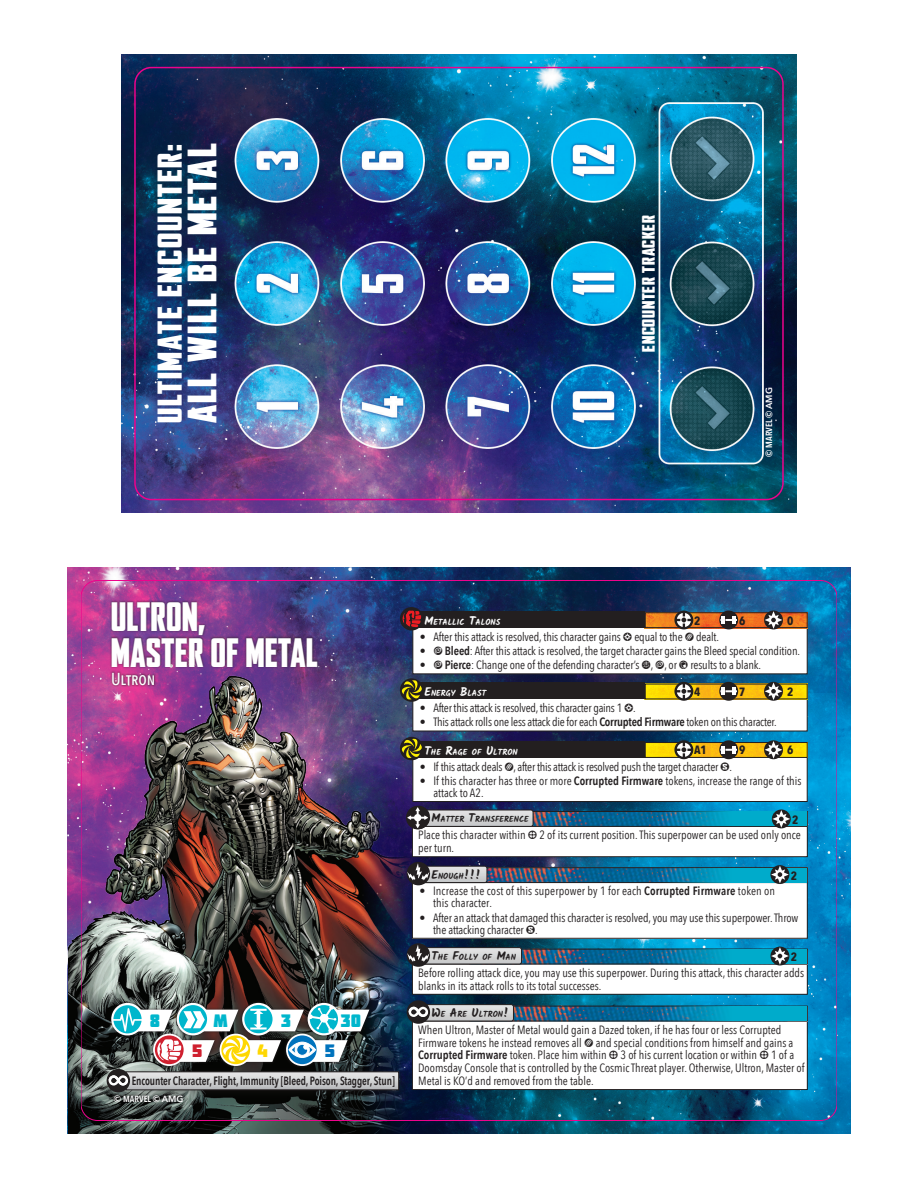
<style>
.page{position:relative;width:918px;height:1188px;background:#fff}
.page>*{position:absolute;margin:0;border:0;box-sizing:border-box;transform-origin:0 0}
.t1{font:900 condensed 37.5px/36px "Agency FB";letter-spacing:.02em;color:#fff}
.t2{font:900 condensed 37.5px "Agency FB";letter-spacing:.05em;color:#fff;scale:1.2 1}
.t3{font:900 condensed 31.5px "Agency FB";letter-spacing:.05em;color:#fff;scale:1.2 1}
.t4{font:18px "Molot";color:#00b6cc}
.t5{font:18px "Molot";color:#cf202f}
.t6{font:18px "Molot";color:#fed702}
.t7{font:18px "Molot";color:#0073bd}
.t8{font:500 17.25px "Avenir Next Condensed";color:#fff}
.t9{font:900 condensed 16.5px "Agency FB";letter-spacing:.04em;color:#fff;scale:1.2 1}
.t10{font:12px/12.8px "Avenir Next Condensed";color:#231f20}
.t11{font:12px "Avenir Next Condensed";letter-spacing:-.02em;color:#231f20}
.t12{font:600 12px "Avenir Next Condensed";letter-spacing:-.01em;color:#231f20;scale:.88 1}
.t13{font:700 12px "Avenir Next Condensed";color:#231f20}
.t14{font:600 9px "Avenir Next Condensed";color:#fff}
.t15{font:700 8.4px "Kalam";color:#231f20}
.t16{font:700 8.4px "Kalam";color:#fff}
.s1{font-family:"Avenir Next"}
.s2{font-size:12px}
.s3{font-family:"Infinity Crisis"}
.s4{font-weight:600}
</style>
<div class="page">
<img style="left:122px;top:54px;width:674px;height:459px">
<div style="left:134px;top:67px;width:650px;height:433px;border:2px solid #ed028c;border-radius:16px"></div>
<img style="left:68px;top:567px;width:782px;height:567px">
<img style="left:68px;top:629px;width:353px;height:505px">
<div style="left:120px;top:1065px;width:290px;height:36px;background:#231f20;opacity:.4"></div>
<svg style="left:107px;top:1069px;width:23px;height:23px"></svg>
<svg style="left:109px;top:1071px;width:290px;height:20px;background:#b1b1b2"></svg>
<div style="left:412px;top:1006px;width:395px;height:84px;background:#fff"></div>
<div style="left:412px;top:1006px;width:396px;height:84px;border:1px solid #231f20"></div>
<img style="left:514px;top:1008px;width:146px;height:11px">
<div style="left:412px;top:1006px;width:396px;height:15px;border:1px solid #231f20"></div>
<div style="left:420px;top:1004px;width:94px;height:17px;border:1px solid #231f20;border-radius:2px"></div>
<div style="left:407px;top:1000px;width:23px;height:24px;background:#231f20;border-radius:50%"></div>
<svg style="left:409px;top:1005px;width:104px;height:16px;background:#bdbdbe"></svg>
<svg style="left:660px;top:1006px;width:147px;height:15px;background:#0399bd"></svg>
<div style="left:412px;top:949px;width:395px;height:45px;background:#fff"></div>
<div style="left:412px;top:949px;width:396px;height:46px;border:1px solid #231f20"></div>
<img style="left:522px;top:951px;width:138px;height:11px">
<div style="left:412px;top:949px;width:396px;height:15px;border:1px solid #231f20"></div>
<svg style="left:407px;top:943px;width:23px;height:24px"></svg>
<svg style="left:407px;top:945px;width:115px;height:19px;background:#9b9ea2"></svg>
<svg style="left:660px;top:949px;width:147px;height:15px;background:#0496bb"></svg>
<svg style="left:771px;top:947px;width:18px;height:18px"></svg>
<div style="left:412px;top:868px;width:395px;height:70px;background:#fff"></div>
<div style="left:412px;top:868px;width:396px;height:71px;border:1px solid #231f20"></div>
<img style="left:487px;top:869px;width:173px;height:12px">
<div style="left:412px;top:867px;width:396px;height:16px;border:1px solid #231f20"></div>
<svg style="left:660px;top:868px;width:147px;height:14px;background:#0498bd"></svg>
<svg style="left:770px;top:865px;width:19px;height:19px"></svg>
<svg style="left:771px;top:866px;width:18px;height:17px"></svg>
<div style="left:407px;top:862px;width:23px;height:23px;background:#231f20;border-radius:50%"></div>
<svg style="left:407px;top:863px;width:80px;height:20px"></svg>
<div style="left:412px;top:812px;width:395px;height:45px;background:#fff"></div>
<div style="left:412px;top:811px;width:396px;height:46px;border:1px solid #231f20"></div>
<div style="left:407px;top:806px;width:23px;height:23px;background:#302c2d;border-radius:50%"></div>
<div style="left:406px;top:806px;width:23px;height:23px;background:#231f20;border-radius:50%"></div>
<svg style="left:400px;top:738px;width:408px;height:90px"></svg>
<svg style="left:400px;top:607px;width:23px;height:24px"></svg>
<svg style="left:400px;top:610px;width:408px;height:122px"></svg>
<div style="left:109px;top:1000px;width:66px;height:38px;background:#231f20;opacity:.75"></div>
<svg style="left:111px;top:1003px;width:33px;height:32px"></svg>
<div style="left:305px;top:1000px;width:67px;height:38px;background:#231f20;opacity:.75"></div>
<div style="left:308px;top:1003px;width:32px;height:32px;background:#fff;border-radius:50%"></div>
<div style="left:174px;top:1000px;width:67px;height:38px;background:#231f20;opacity:.75"></div>
<div style="left:177px;top:1003px;width:32px;height:32px;background:#fff;border-radius:50%"></div>
<div style="left:240px;top:1000px;width:66px;height:38px;background:#231f20;opacity:.75"></div>
<svg style="left:242px;top:1003px;width:33px;height:32px"></svg>
<div style="left:217px;top:1031px;width:66px;height:37px;background:#231f20;opacity:.75"></div>
<div style="left:220px;top:1034px;width:32px;height:32px;border:2px solid #fff;border-radius:50%"></div>
<div style="left:151px;top:1031px;width:66px;height:37px;background:#231f20;opacity:.75"></div>
<div style="left:153px;top:1034px;width:32px;height:32px;border:2px solid #fff;border-radius:50%"></div>
<div style="left:284px;top:1031px;width:66px;height:37px;background:#231f20;opacity:.75"></div>
<div style="left:286px;top:1034px;width:32px;height:32px;border:2px solid #fff;border-radius:50%"></div>
<svg style="left:113px;top:1005px;width:256px;height:58px"></svg>
<div style="left:110px;top:600px;width:210px;height:68px;background:#231f20;opacity:.51"></div>
<div style="left:110px;top:670px;width:46px;height:17px;background:#231f20;opacity:.51"></div>
<div style="left:112px;top:1093px;width:74px;height:11px;background:#231f20;opacity:.75"></div>
<h2 class="t3" style="left:153px;top:423px;width:234px;rotate:-90deg">ULTIMATE ENCOUNTER:</h2>
<h1 class="t2" style="left:182px;top:423px;width:235px;rotate:-90deg">ALL WILL BE METAL</h1>
<h3 class="t9" style="left:639px;top:352px;width:115px;rotate:-90deg">ENCOUNTER TRACKER</h3>
<p class="t14" style="left:761px;top:457px;width:71px;rotate:-90deg"><span class="s1">©</span> MARVEL <span class="s1">© AMG</span></p>
<h1 class="t1" style="left:111px;top:599px;width:208px">ULTRON,<br>MASTER OF METAL</h1>
<h3 class="t8" style="left:111px;top:668px;width:46px">Ultron</h3>
<h3 class="t4" style="left:150px;top:1010px;width:12px">8</h3>
<h3 class="t4" style="left:213px;top:1010px;width:16px">m</h3>
<h3 class="t4" style="left:281px;top:1010px;width:11px">3</h3>
<h3 class="t4" style="left:341px;top:1010px;width:22px">30</h3>
<h3 class="t5" style="left:192px;top:1040px;width:12px">5</h3>
<h3 class="t6" style="left:257px;top:1040px;width:12px">4</h3>
<h3 class="t7" style="left:325px;top:1040px;width:12px">5</h3>
<p class="t12" style="left:132px;top:1071px;width:301px">Encounter Character, Flight, Immunity [Bleed, Poison, Stagger, Stun]</p>
<p class="t14" style="left:114px;top:1091px;width:71px"><span class="s1">©</span> MARVEL <span class="s1">© AMG</span></p>
<p class="t16" style="left:424px;top:617px;width:77px"><span class="s2">M</span>ETALLIC <span class="s2">T</span>ALONS</p>
<p class="t13" style="left:694px;top:613px;width:8px">2</p>
<p class="t13" style="left:739px;top:613px;width:8px">6</p>
<p class="t13" style="left:787px;top:613px;width:8px">0</p>
<p class="t10" style="left:420px;top:630px;width:301px">• After this attack is resolved, this character gains <span class="s3">g</span> equal to the <span class="s3">j</span> dealt.</p>
<p class="t10" style="left:420px;top:644px;width:382px">• <span class="s3">l</span> <span class="s4">Bleed</span>: After this attack is resolved, the target character gains the Bleed special condition.</p>
<p class="t10" style="left:420px;top:658px;width:343px">• <span class="s3">l</span> <span class="s4">Pierce</span>: Change one of the defending character’s <span class="s3">p</span>, <span class="s3">l</span>, or <span class="s3">n</span> results to a blank.</p>
<p class="t16" style="left:424px;top:688px;width:63px"><span class="s2">E</span>NERGY <span class="s2">B</span>LAST</p>
<p class="t13" style="left:694px;top:684px;width:8px">4</p>
<p class="t13" style="left:739px;top:684px;width:8px">7</p>
<p class="t13" style="left:787px;top:684px;width:8px">2</p>
<p class="t11" style="left:420px;top:698px;width:217px">• After this attack is resolved, this character gains 1 <span class="s3">g</span>.</p>
<p class="t11" style="left:420px;top:712px;width:358px">• This attack rolls one less attack die for each <span class="s4">Corrupted Firmware</span> token on this character.</p>
<p class="t16" style="left:424px;top:747px;width:95px"><span class="s2">T</span>HE <span class="s2">R</span>AGE OF <span class="s2">U</span>LTRON</p>
<p class="t13" style="left:694px;top:743px;width:14px">A1</p>
<p class="t13" style="left:739px;top:743px;width:8px">9</p>
<p class="t13" style="left:787px;top:743px;width:8px">6</p>
<p class="t11" style="left:420px;top:756px;width:314px">• If this attack deals <span class="s3">j</span>, after this attack is resolved push the target character <span class="s3">1</span>.</p>
<p class="t10" style="left:433px;top:774px;width:370px;line-height:12px;text-indent:-13px">• If this character has three or more <span class="s4">Corrupted Firmware</span> tokens, increase the range of this attack to A2.</p>
<p class="t15" style="left:432px;top:815px;width:99px"><span class="s2">M</span>ATTER <span class="s2">T</span>RANSFERENCE</p>
<p class="t13" style="left:792px;top:812px;width:8px">2</p>
<p class="t10" style="left:418px;top:828px;width:384px">Place this character within <span class="s3">i</span> 2 of its current position. This superpower can be used only once per turn.</p>
<p class="t15" style="left:432px;top:871px;width:51px"><span class="s2">E</span>NOUGH<span class="s2">!!!</span></p>
<p class="t13" style="left:791px;top:868px;width:8px">2</p>
<p class="t10" style="left:433px;top:885px;width:344px;line-height:12px;text-indent:-13px">• Increase the cost of this superpower by 1 for each <span class="s4">Corrupted Firmware</span> token on this character.</p>
<p class="t10" style="left:433px;top:911px;width:367px;line-height:12px;text-indent:-13px">• After an attack that damaged this character is resolved, you may use this superpower. Throw the attacking character <span class="s3">1</span>.</p>
<p class="t15" style="left:432px;top:952px;width:86px"><span class="s2">T</span>HE <span class="s2">F</span>OLLY OF <span class="s2">M</span>AN</p>
<p class="t13" style="left:791px;top:949px;width:8px">2</p>
<p class="t10" style="left:418px;top:966px;width:387px">Before rolling attack dice, you may use this superpower. During this attack, this character adds blanks in its attack rolls to its total successes.</p>
<p class="t15" style="left:432px;top:1009px;width:79px"><span class="s2">W</span>E <span class="s2">A</span>RE <span class="s2">U</span>LTRON<span class="s2">!</span></p>
<p class="t10" style="left:418px;top:1023px;width:388px">When Ultron, Master of Metal would gain a Dazed token, if he has four or less Corrupted Firmware tokens he instead removes all <span class="s3">j</span> and special conditions from himself and gains a <span class="s4">Corrupted Firmware</span> token. Place him within <span class="s3">i</span> 3 of his current location or within <span class="s3">i</span> 1 of a Doomsday Console that is controlled by the Cosmic Threat player. Otherwise, Ultron, Master of Metal is KO’d and removed from the table.</p>
</div>
